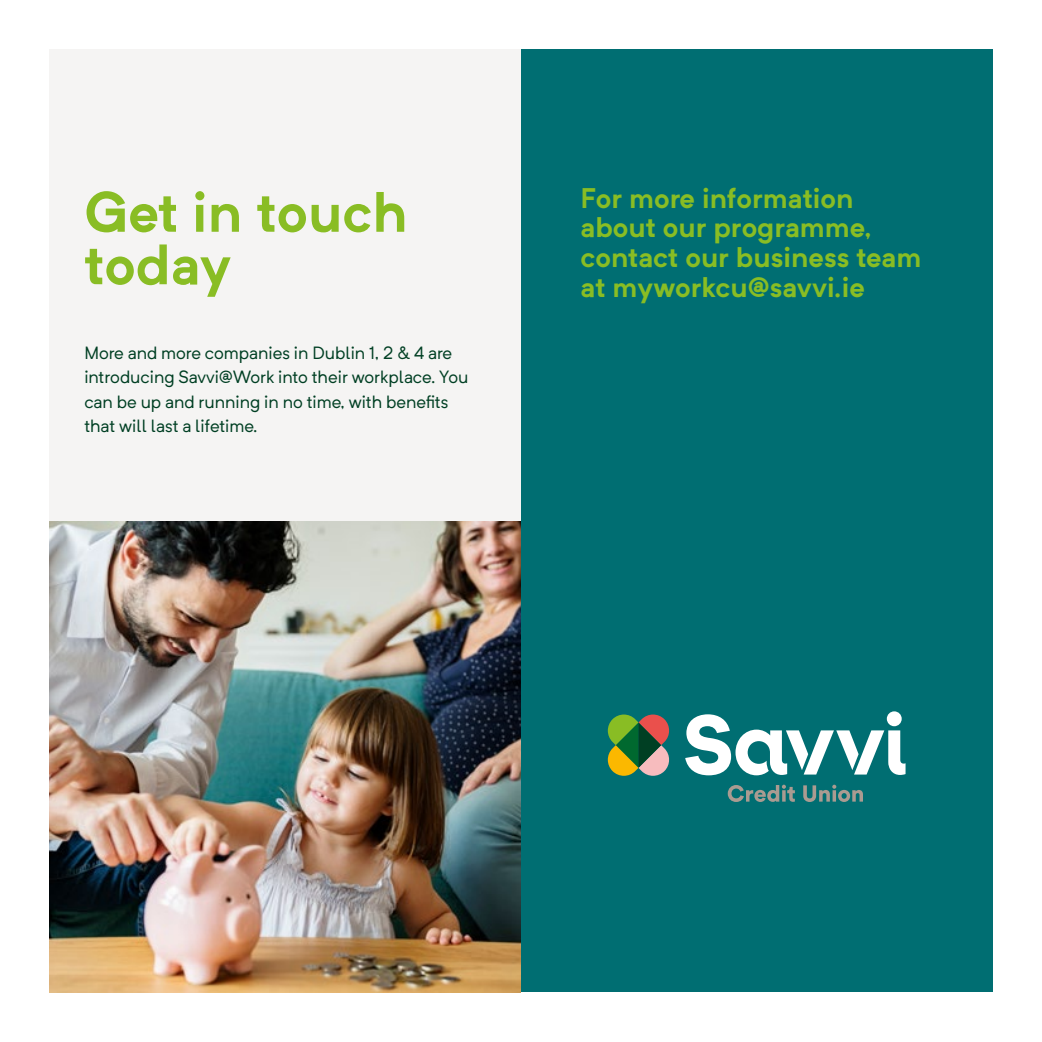
<style>
.page{position:relative;width:1042px;height:1042px;background:#fff}
.page>*{position:absolute;margin:0;border:0;box-sizing:border-box;transform-origin:0 0}
.t1{font:700 56px/52.5px "Neutrif Pro";color:#89bd24}
.t2{font:700 28px/29.8px "Neutrif Pro";color:#89bd24}
.t3{font:17.5px/24.5px "Neutrif Pro";color:#003f23}
</style>
<div class="page">
<div style="left:521px;top:50px;width:471px;height:942px;background:#006e72"></div>
<div style="left:50px;top:50px;width:471px;height:471px;background:#f5f4f3"></div>
<img style="left:50px;top:521px;width:471px;height:471px">
<svg style="left:685px;top:711px;width:220px;height:64px"></svg>
<svg style="left:728px;top:784px;width:67px;height:18px"></svg>
<svg style="left:803px;top:784px;width:60px;height:18px"></svg>
<svg style="left:608px;top:714px;width:62px;height:62px;background:#7b8348"></svg>
<h1 class="t1" style="left:84px;top:184px;width:325px">Get in touch today</h1>
<h2 class="t2" style="left:580px;top:182px;width:342px">For more information about our programme, contact our business team at myworkcu@savvi.ie</h2>
<p class="t3" style="left:84px;top:340px;width:385px">More and more companies in Dublin 1, 2 &amp; 4 are introducing Savvi@Work into their workplace. You can be up and running in no time, with benefits that will last a lifetime.</p>
</div>
